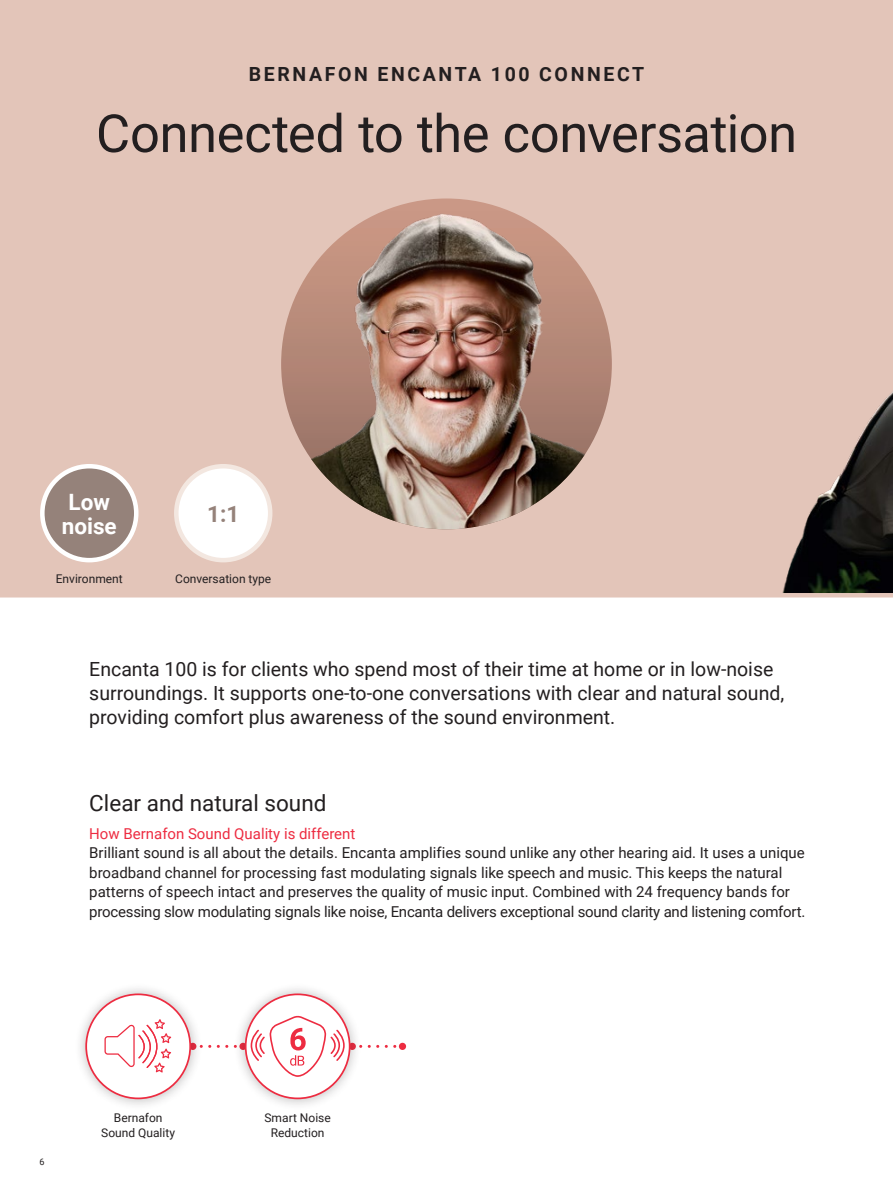
<style>
.page{position:relative;width:893px;height:1191px;background:#fff}
.page>*{position:absolute;margin:0;border:0;box-sizing:border-box;transform-origin:0 0}
.t1{font:52.5px "Roboto";letter-spacing:-.01em;color:#231f20}
.t2{font:22.5px "Roboto";color:#231f20}
.t3{font:700 22.5px/24px "Roboto";color:#fff;text-align:center}
.t4{font:700 22.5px "Roboto";color:#95827a}
.t5{font:19.5px/24px "Roboto";color:#231f20}
.t6{font:700 19.5px "Roboto";letter-spacing:.135em;color:#231f20}
.t7{font:15px/19.5px "Roboto";color:#231f20}
.t8{font:15px "Roboto";color:#ed2c41}
.t9{font:12px/15px "Roboto";color:#231f20;text-align:center}
.t10{font:9px "Roboto";color:#231f20}
</style>
<div class="page">
<div style="left:0;top:0;width:893px;height:595px;background:#e3c5b9"></div>
<img style="left:782px;top:392px;width:111px;height:201px">
<img style="left:281px;top:198px;width:331px;height:331px;border-radius:165px">
<hr style="left:0;top:593px;width:893px;height:4px;background:#e3c5b9">
<svg style="left:362px;top:1044px;width:37px;height:3px"></svg>
<div style="left:399px;top:1042px;width:7px;height:8px;background:#ed2c41;border-radius:50%"></div>
<div style="left:74px;top:982px;width:128px;height:128px;background:#231f20;opacity:.3"></div>
<svg style="left:85px;top:993px;width:109px;height:106px"></svg>
<div style="left:233px;top:982px;width:129px;height:128px;background:#231f20;opacity:.3"></div>
<svg style="left:201px;top:993px;width:152px;height:106px"></svg>
<div style="left:176px;top:466px;width:94px;height:94px;background:#fff;border-radius:50%"></div>
<div style="left:174px;top:464px;width:98px;height:98px;border:4px solid #f3e7e0;border-radius:50%"></div>
<div style="left:42px;top:466px;width:94px;height:94px;background:#95827a;border-radius:50%"></div>
<div style="left:40px;top:464px;width:98px;height:98px;border:4px solid #fff;border-radius:50%"></div>
<h3 class="t6" style="left:249px;top:60px;width:397px">BERNAFON ENCANTA 100 CONNECT</h3>
<h1 class="t1" style="left:96px;top:97px;width:703px">Connected to the conversation</h1>
<h2 class="t3" style="left:62px;top:489px;width:57px">Low noise</h2>
<h2 class="t4" style="left:207px;top:498px;width:34px">1:1</h2>
<p class="t9" style="left:56px;top:571px;width:68px">Environment</p>
<p class="t9" style="left:175px;top:571px;width:98px">Conversation type</p>
<h3 class="t5" style="left:89px;top:656px;width:696px">Encanta 100 is for clients who spend most of their time at home or in low-noise surroundings. It supports one-to-one conversations with clear and natural sound, providing comfort plus awareness of the sound environment.</h3>
<h2 class="t2" style="left:89px;top:787px;width:239px">Clear and natural sound</h2>
<p class="t8" style="left:89px;top:823px;width:268px">How Bernafon Sound Quality is different</p>
<p class="t7" style="left:89px;top:842px;width:718px">Brilliant sound is all about the details. Encanta amplifies sound unlike any other hearing aid. It uses a unique broadband channel for processing fast modulating signals like speech and music. This keeps the natural patterns of speech intact and preserves the quality of music input. Combined with 24 frequency bands for processing slow modulating signals like noise, Encanta delivers exceptional sound clarity and listening comfort.</p>
<p class="t10" style="left:40px;top:1155px;width:7px">6</p>
<p class="t9" style="left:101px;top:1109px;width:75px">Bernafon<br>Sound Quality</p>
<p class="t9" style="left:265px;top:1109px;width:68px">Smart Noise<br>Reduction</p>
</div>
